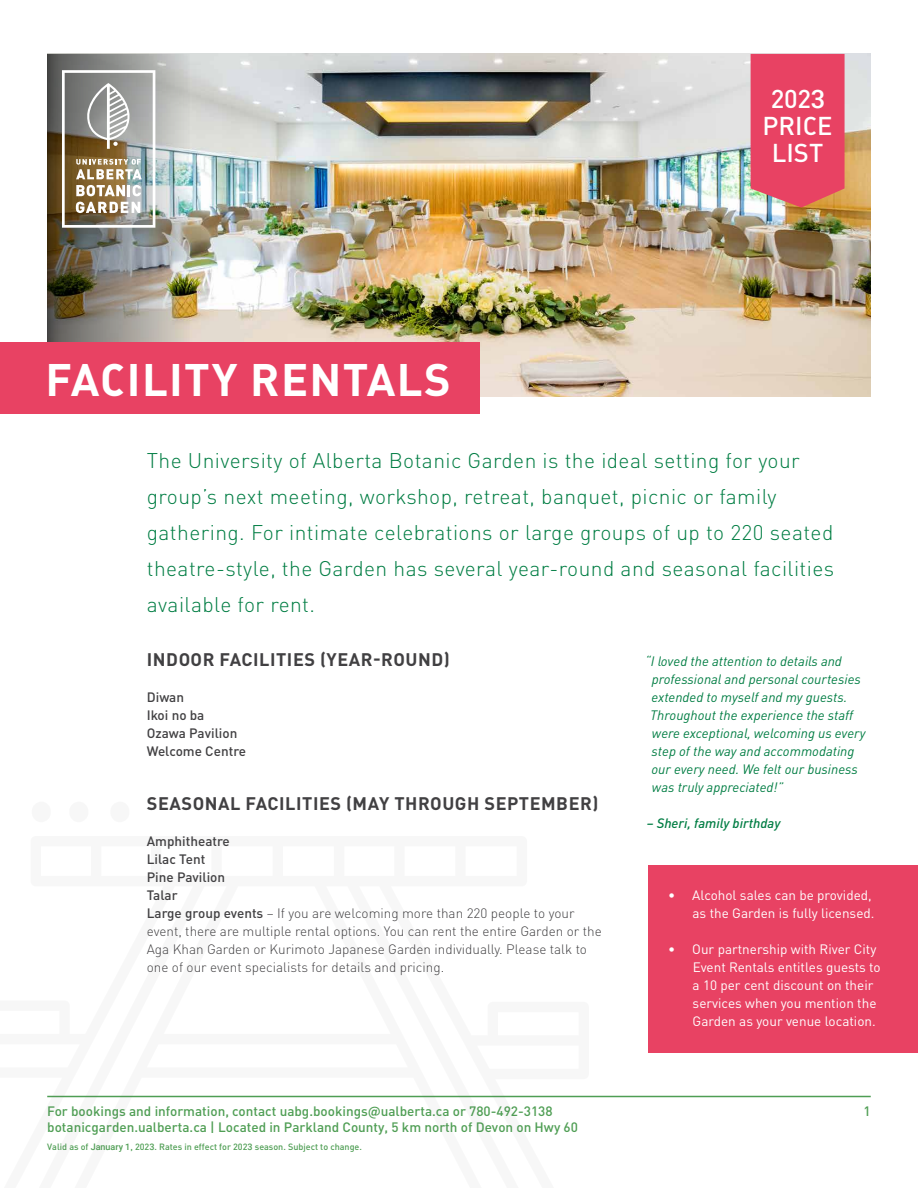
<style>
.page{position:relative;width:918px;height:1188px;background:#fff}
.page>*{position:absolute;margin:0;border:0;box-sizing:border-box;transform-origin:0 0}
.t1{font:700 45px "DIN Pro";letter-spacing:.03em;color:#fff}
.t2{font:500 25.5px/27px "DIN Pro";color:#fff;text-align:center}
.t3{font:300 21px/36px "DIN Pro";letter-spacing:.02em;color:#007d43}
.t4{font:700 18px "DIN Pro";letter-spacing:.03em;color:#414042}
.t5{font:300 13.5px/18px "DIN Pro";color:#414042}
.t6{font:italic 13.5px/18px "DIN Pro";color:#007d43}
.t7{font:13.5px/18px "DIN Pro";color:#fff;text-align:right}
.t8{font:500 13.5px "DIN Pro";color:#4f9e54}
.t9{font:500 13.5px/18px "DIN Pro";color:#414042}
.t10{font:italic 500 13.5px "DIN Pro";color:#007d43}
.t11{font:500 9px "DIN Pro";color:#4f9e54}
.s1{font-family:"Roboto"}
.s2{font-weight:500}
</style>
<div class="page">
<hr style="left:47px;top:1096px;width:824px;height:1px;background:#4f9e54">
<img style="left:238px;top:54px;width:633px;height:342px">
<div style="left:648px;top:866px;width:270px;height:187px;background:#e84263"></div>
<img style="left:47px;top:54px;width:191px;height:288px">
<img style="left:62px;top:70px;width:93px;height:158px">
<svg style="left:47px;top:1095px;width:542px;height:3px;fill:#d2e6d4"></svg>
<div style="left:32px;top:801px;width:19px;height:22px;background:#f7f7f7;border-radius:10px"></div>
<div style="left:69px;top:801px;width:19px;height:22px;background:#f7f7f7;border-radius:10px"></div>
<div style="left:110px;top:801px;width:20px;height:22px;background:#f7f7f7;border-radius:10px"></div>
<div style="left:0;top:342px;width:479px;height:72px;background:#e84263"></div>
<svg style="left:751px;top:54px;width:94px;height:154px;background:#e64a65"></svg>
<h1 class="t1" style="left:46px;top:342px;width:407px">FACILITY RENTALS</h1>
<h2 class="t2" style="left:762px;top:82px;width:72px">202<span class="s1">3<br></span>PRICE<br>LIST</h2>
<p class="t3" style="left:147px;top:441px;width:689px">The University of Alberta Botanic Garden is the ideal setting for your group’s next meeting, workshop, retreat, banquet, picnic or family gathering. For intimate celebrations or large groups of up to 220 seated theatre-style, the Garden has several year-round and seasonal facilities available for rent.</p>
<h3 class="t4" style="left:147px;top:644px;width:304px">INDOOR FACILITIES (YEAR-ROUND)</h3>
<p class="t9" style="left:147px;top:687px;width:101px">Diwan<br>Ikoi no ba<br>Ozawa Pavilion<br>Welcome Centre</p>
<h3 class="t4" style="left:147px;top:788px;width:453px">SEASONAL FACILITIES (MAY THROUGH SEPTEMBER)</h3>
<p class="t5" style="left:147px;top:831px;width:456px"><span class="s2">Amphitheatre<br>Lilac Tent<br>Pine Pavilion<br>Talar<br>Large group events</span> – If you are welcoming more than 220 people to your event, there are multiple rental options. You can rent the entire Garden or the Aga Khan Garden or Kurimoto Japanese Garden individually. Please talk to one of our event specialists for details and pricing.</p>
<p class="t6" style="left:650px;top:651px;width:217px;text-indent:-5px">“I loved the attention to details and professional and personal courtesies extended to myself and my guests.<br>Throughout the experience the staff were exceptional, welcoming us every step of the way and accommodating our every need. We felt our business was truly appreciated!”</p>
<p class="t10" style="left:647px;top:812px;width:135px">– Sheri, family birthday</p>
<p class="t7" style="left:668px;top:885px;width:208px">• Alcohol sales can be provided, as the Garden is fully licensed.</p>
<p class="t7" style="left:693px;top:939px;width:190px;text-align:left;text-indent:-25px">• Our partnership with River City<br>Event Rentals entitles guests to a 10 per cent discount on their services when you mention the<br>Garden as your venue location.</p>
<p class="t8" style="left:47px;top:1100px;width:507px">For bookings and information, contact uabg.bookings@ualberta.ca or 780-492-3138</p>
<p class="t8" style="left:864px;top:1100px;width:9px">1</p>
<p class="t8" style="left:47px;top:1117px;width:532px">botanicgarden.ualberta.ca | Located in Parkland County, 5 km north of Devon on Hwy 60</p>
<p class="t11" style="left:47px;top:1140px;width:316px">Valid as of <span class="s1">January 1</span>, 202<span class="s1">3</span>. Rates in effect for 202<span class="s1">3</span> season. Subject to change.</p>
</div>
